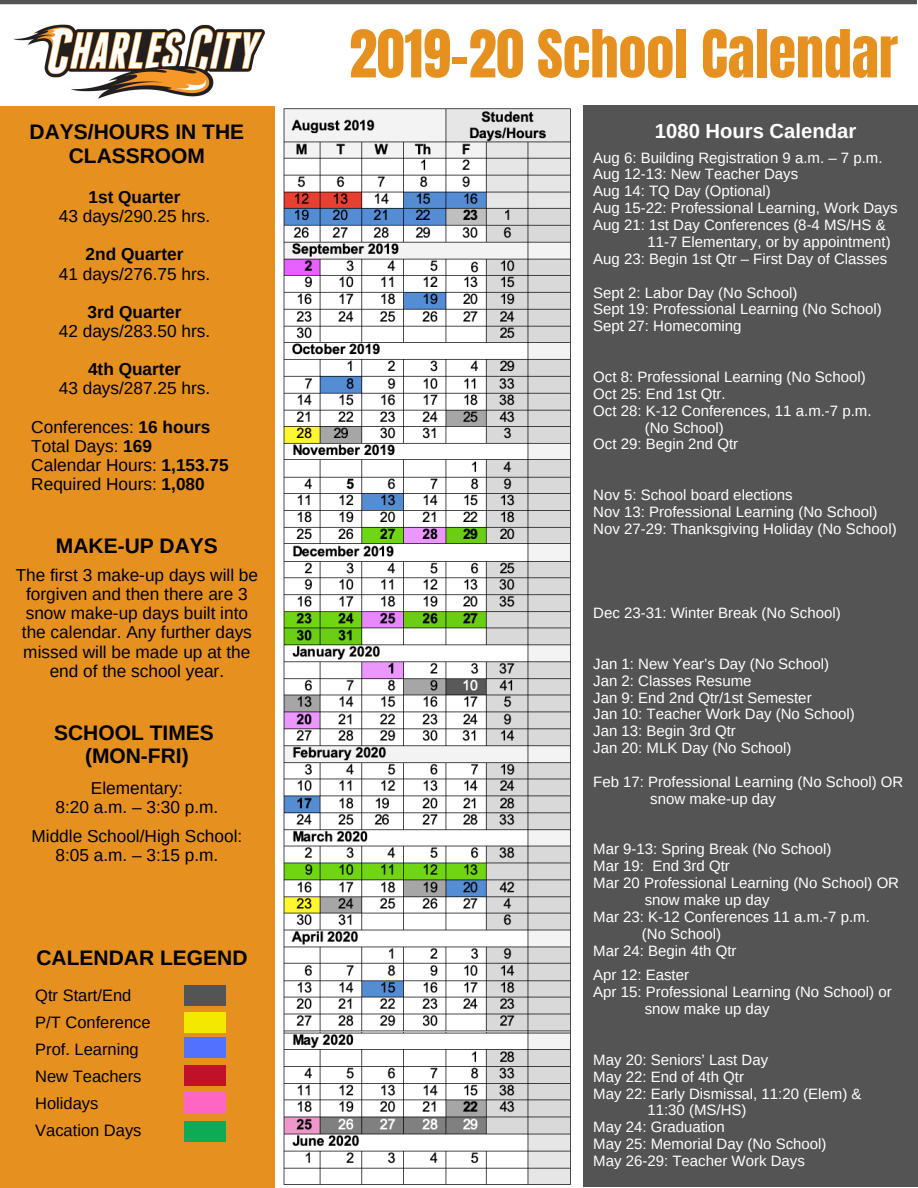
<style>
.page{position:relative;width:918px;height:1188px;background:#fff}
.page>*{position:absolute;margin:0;border:0;box-sizing:border-box;transform-origin:0 0}
.t1{font:55.95px "Anton";color:#e6901f}
.t2{font:700 21px/23.7px "Arimo";color:#000;text-align:center}
.t3{font:700 20.25px "Arimo";color:#fff}
.t4{font:17.25px/19.2px "Arimo";color:#000;text-align:center}
.t5{font:700 17.25px "Arimo";color:#000}
.t6{font:16.5px/27px "Arimo";color:#000}
.t7{font:15px/16.8px "Arimo";color:#fff}
.s1{font-weight:700}
</style>
<div class="page">
<div style="left:0;top:106px;width:274px;height:1082px;background:#e6901f"></div>
<div style="left:583px;top:106px;width:335px;height:1081px;background:#545454"></div>
<img style="left:13px;top:24px;width:252px;height:75px">
<img style="left:283px;top:108px;width:288px;height:1077px">
<hr style="left:0;top:0;width:917px;height:4px;background:#545454">
<div style="left:184px;top:986px;width:41px;height:20px;background:#545454"></div>
<div style="left:184px;top:1012px;width:41px;height:20px;background:#f2e800"></div>
<div style="left:184px;top:1038px;width:41px;height:20px;background:#5271ff"></div>
<div style="left:184px;top:1065px;width:41px;height:21px;background:#bf1228"></div>
<div style="left:184px;top:1092px;width:41px;height:20px;background:#ff66c4"></div>
<div style="left:184px;top:1122px;width:41px;height:20px;background:#0eab57"></div>
<h2 class="t2" style="left:30px;top:120px;width:216px">DAYS/HOURS IN THE<br>CLASSROOM</h2>
<p class="t5" style="left:89px;top:187px;width:94px">1st Quarter</p>
<p class="t4" style="left:59px;top:207px;width:153px">43 days/290.25 hrs.</p>
<p class="t5" style="left:86px;top:245px;width:99px">2nd Quarter</p>
<p class="t4" style="left:59px;top:264px;width:153px">41 days/276.75 hrs.</p>
<p class="t5" style="left:88px;top:302px;width:95px">3rd Quarter</p>
<p class="t4" style="left:59px;top:321px;width:153px">42 days/283.50 hrs.</p>
<p class="t5" style="left:88px;top:360px;width:94px">4th Quarter</p>
<p class="t4" style="left:59px;top:379px;width:153px">43 days/287.25 hrs.</p>
<p class="t4" style="left:31px;top:417px;width:199px;text-align:left">Conferences: <span class="s1">16 hours<br></span>Total Days: <span class="s1">169<br></span>Calendar Hours: <span class="s1">1,153.75<br></span>Required Hours: <span class="s1">1,080</span></p>
<h2 class="t2" style="left:56px;top:534px;width:164px">MAKE-UP DAYS</h2>
<p class="t4" style="left:16px;top:565px;width:244px">The first 3 make-up days will be forgiven and then there are 3 snow make-up days built into the calendar. Any further days missed will be made up at the end of the school year.</p>
<h2 class="t2" style="left:54px;top:721px;width:161px">SCHOOL TIMES (MON-FRI)</h2>
<p class="t4" style="left:55px;top:778px;width:164px">Elementary:<br>8:20 a.m. – 3:30 p.m.</p>
<p class="t4" style="left:31px;top:826px;width:212px">Middle School/High School:<br>8:05 a.m. – 3:15 p.m.</p>
<h2 class="t2" style="left:36px;top:946px;width:213px">CALENDAR LEGEND</h2>
<p class="t6" style="left:35px;top:982px;width:117px">Qtr Start/End<br>P/T Conference<br>Prof. Learning<br>New Teachers<br>Holidays<br>Vacation Days</p>
<h1 class="t1" style="left:349px;top:14px;width:550px">2019-20 School Calendar</h1>
<h3 class="t3" style="left:655px;top:119px;width:203px">1080 Hours Calendar</h3>
<p class="t7" style="left:593px;top:149px;width:291px">Aug 6: Building Registration 9 a.m. – 7 p.m.</p>
<p class="t7" style="left:593px;top:166px;width:207px">Aug 12-13: New Teacher Days</p>
<p class="t7" style="left:593px;top:183px;width:179px">Aug 14: TQ Day (Optional)</p>
<p class="t7" style="left:593px;top:200px;width:306px">Aug 15-22: Professional Learning, Work Days</p>
<p class="t7" style="left:593px;top:216px;width:294px">Aug 21: 1st Day Conferences (8-4 MS/HS &amp;</p>
<p class="t7" style="left:647px;top:233px;width:245px">11-7 Elementary, or by appointment)</p>
<p class="t7" style="left:593px;top:250px;width:296px">Aug 23: Begin 1st Qtr – First Day of Classes</p>
<p class="t7" style="left:593px;top:284px;width:290px">Sept 2: Labor Day (No School)<br>Sept 19: Professional Learning (No School)<br>Sept 27: Homecoming</p>
<p class="t7" style="left:593px;top:368px;width:274px">Oct 8: Professional Learning (No School)</p>
<p class="t7" style="left:593px;top:385px;width:134px">Oct 25: End 1st Qtr.</p>
<p class="t7" style="left:593px;top:402px;width:280px">Oct 28: K-12 Conferences, 11 a.m.-7 p.m.</p>
<p class="t7" style="left:645px;top:419px;width:81px">(No School)</p>
<p class="t7" style="left:593px;top:436px;width:147px">Oct 29: Begin 2nd Qtr</p>
<p class="t7" style="left:593px;top:486px;width:305px">Nov 5: School board elections<br>Nov 13: Professional Learning (No School)<br>Nov 27-29: Thanksgiving Holiday (No School)</p>
<p class="t7" style="left:593px;top:605px;width:249px">Dec 23-31: Winter Break (No School)</p>
<p class="t7" style="left:593px;top:655px;width:263px">Jan 1: New Year’s Day (No School)<br>Jan 2: Classes Resume<br>Jan 9: End 2nd Qtr/1st Semester<br>Jan 10: Teacher Work Day (No School)<br>Jan 13: Begin 3rd Qtr<br>Jan 20: MLK Day (No School)</p>
<p class="t7" style="left:650px;top:773px;width:255px;text-indent:-57px">Feb 17: Professional Learning (No School) OR snow make-up day</p>
<p class="t7" style="left:593px;top:841px;width:240px">Mar 9-13: Spring Break (No School)</p>
<p class="t7" style="left:593px;top:858px;width:138px">Mar 19: End 3rd Qtr</p>
<p class="t7" style="left:593px;top:875px;width:307px">Mar 20 Professional Learning (No School) OR</p>
<p class="t7" style="left:645px;top:891px;width:127px">snow make up day</p>
<p class="t7" style="left:593px;top:908px;width:278px">Mar 23: K-12 Conferences 11 a.m.-7 p.m.</p>
<p class="t7" style="left:642px;top:925px;width:81px">(No School)</p>
<p class="t7" style="left:593px;top:942px;width:145px">Mar 24: Begin 4th Qtr</p>
<p class="t7" style="left:593px;top:967px;width:97px">Apr 12: Easter</p>
<p class="t7" style="left:593px;top:984px;width:300px">Apr 15: Professional Learning (No School) or</p>
<p class="t7" style="left:645px;top:1001px;width:127px">snow make up day</p>
<p class="t7" style="left:593px;top:1051px;width:177px">May 20: Seniors’ Last Day</p>
<p class="t7" style="left:593px;top:1068px;width:152px">May 22: End of 4th Qtr</p>
<p class="t7" style="left:593px;top:1085px;width:270px">May 22: Early Dismissal, 11:20 (Elem) &amp;</p>
<p class="t7" style="left:647px;top:1102px;width:101px">11:30 (MS/HS)</p>
<p class="t7" style="left:593px;top:1119px;width:133px">May 24: Graduation</p>
<p class="t7" style="left:593px;top:1136px;width:235px">May 25: Memorial Day (No School)</p>
<p class="t7" style="left:593px;top:1152px;width:213px">May 26-29: Teacher Work Days</p>
</div>
